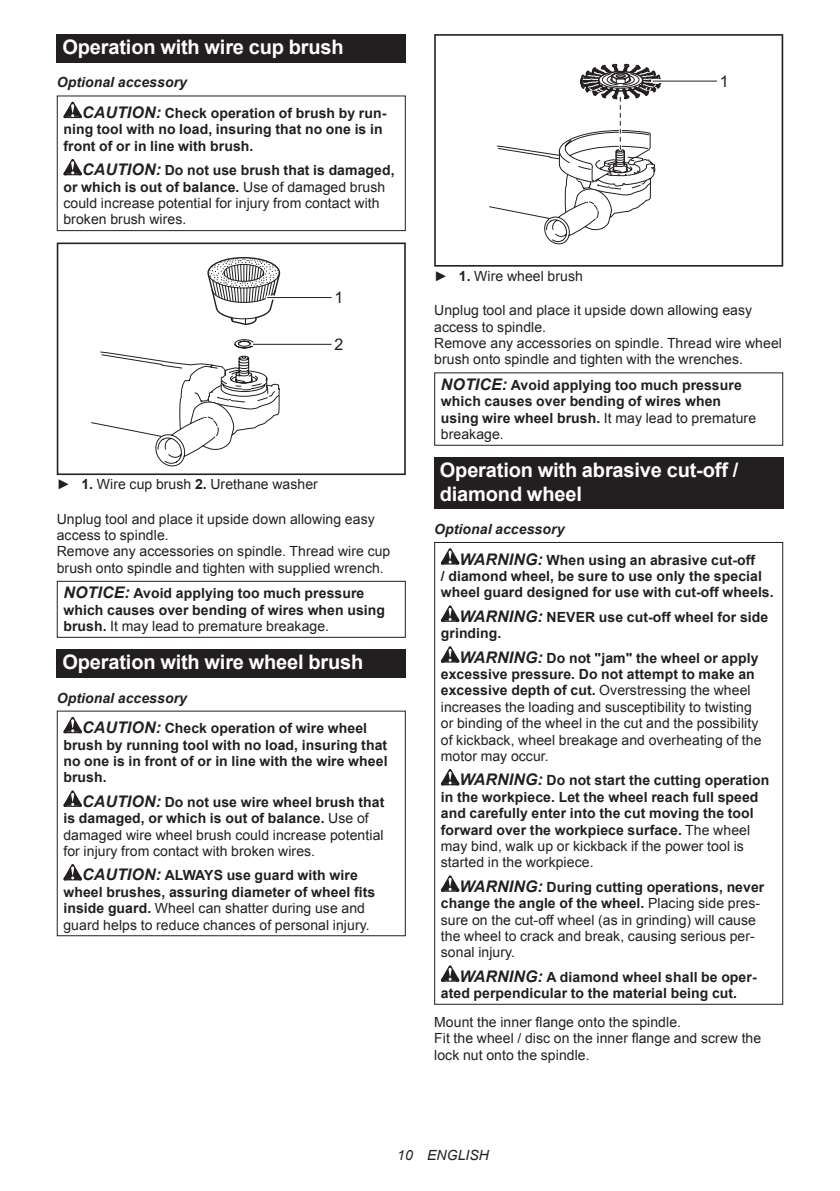
<style>
.page{position:relative;width:840px;height:1191px;background:#fff}
.page>*{position:absolute;margin:0;border:0;box-sizing:border-box;transform-origin:0 0}
.t1{font:700 20px/23.4px "Arial";letter-spacing:-.01em;color:#fff}
.t2{font:16px "Arial";color:#231f20}
.t3{font:14px/16.4px "Arial";letter-spacing:.005em;color:#231f20}
.t4{font:700 14px/16.4px "Arial";letter-spacing:.005em;color:#231f20}
.t5{font:italic 14px "Arial";letter-spacing:.005em;color:#231f20}
.s1{font-style:italic}
.s2{font-style:italic;font-size:16px}
.s3{font-weight:700;font-style:italic;font-size:16px}
.s4{font-weight:700}
.s5{font-weight:400}
</style>
<div class="page">
<div style="left:57px;top:34px;width:348px;height:29px;background:#231f20"></div>
<svg style="left:63px;top:102px;width:19px;height:16px"></svg>
<svg style="left:63px;top:159px;width:19px;height:16px"></svg>
<div style="left:57px;top:95px;width:348px;height:136px;border:1px solid #231f20"></div>
<svg style="left:57px;top:242px;width:348px;height:233px"></svg>
<div style="left:57px;top:581px;width:348px;height:57px;border:1px solid #231f20"></div>
<div style="left:57px;top:649px;width:348px;height:28px;background:#231f20"></div>
<svg style="left:63px;top:717px;width:19px;height:16px"></svg>
<svg style="left:63px;top:790px;width:19px;height:17px"></svg>
<svg style="left:63px;top:864px;width:19px;height:16px"></svg>
<div style="left:57px;top:710px;width:348px;height:226px;border:1px solid #231f20"></div>
<svg style="left:434px;top:34px;width:348px;height:233px"></svg>
<div style="left:434px;top:372px;width:348px;height:74px;border:1px solid #231f20"></div>
<div style="left:434px;top:457px;width:348px;height:52px;background:#231f20"></div>
<svg style="left:440px;top:548px;width:19px;height:16px"></svg>
<svg style="left:440px;top:605px;width:19px;height:17px"></svg>
<svg style="left:440px;top:646px;width:19px;height:16px"></svg>
<svg style="left:440px;top:769px;width:19px;height:16px"></svg>
<svg style="left:440px;top:875px;width:19px;height:16px"></svg>
<svg style="left:440px;top:965px;width:19px;height:16px"></svg>
<div style="left:434px;top:542px;width:348px;height:462px;border:1px solid #231f20"></div>
<h1 class="t1" style="left:62px;top:36px;width:282px">Operation with wire cup brush</h1>
<p class="t4" style="left:82px;top:68px;width:305px;line-height:30.6px;text-indent:-25px"><span class="s1">Optional accessory<br></span><span class="s2">CAUTION:</span> Check operation of brush by run-</p>
<p class="t4" style="left:63px;top:122px;width:320px">ning tool with no load, insuring that no one is in front of or in line with brush.</p>
<p class="t3" style="left:63px;top:162px;width:332px;text-indent:19px"><span class="s3">CAUTION:</span> <span class="s4">Do not use brush that is damaged, or which is out of balance.</span> Use of damaged brush could increase potential for injury from contact with broken brush wires.</p>
<p class="t2" style="left:334px;top:287px;width:10px">1</p>
<p class="t2" style="left:334px;top:334px;width:10px">2</p>
<p class="t3" style="left:57px;top:476px;width:262px">► <span class="s4">1.</span> Wire cup brush <span class="s4">2.</span> Urethane washer</p>
<p class="t3" style="left:57px;top:510px;width:335px">Unplug tool and place it upside down allowing easy access to spindle.<br>Remove any accessories on spindle. Thread wire cup brush onto spindle and tighten with supplied wrench.</p>
<p class="t4" style="left:63px;top:585px;width:323px"><span class="s2">NOTICE:</span> Avoid applying too much pressure which causes over bending of wires when using brush. <span class="s5">It may lead to premature breakage.</span></p>
<h1 class="t1" style="left:62px;top:651px;width:302px">Operation with wire wheel brush</h1>
<p class="t4" style="left:82px;top:683px;width:286px;line-height:30.6px;text-indent:-25px"><span class="s1">Optional accessory<br></span><span class="s2">CAUTION:</span> Check operation of wire wheel</p>
<p class="t4" style="left:63px;top:737px;width:325px;text-align:justify">brush by running tool with no load, insuring that no one is in front of or in line with the wire wheel brush.</p>
<p class="t3" style="left:63px;top:794px;width:322px;text-indent:19px"><span class="s3">CAUTION:</span> <span class="s4">Do not use wire wheel brush that is damaged, or which is out of balance.</span> Use of damaged wire wheel brush could increase potential for injury from contact with broken wires.</p>
<p class="t4" style="left:63px;top:867px;width:313px;text-indent:19px"><span class="s2">CAUTION:</span> ALWAYS use guard with wire wheel brushes, assuring diameter of wheel fits inside guard. <span class="s5">Wheel can shatter during use and guard helps to reduce chances of personal injury.</span></p>
<p class="t2" style="left:719px;top:71px;width:10px">1</p>
<p class="t3" style="left:434px;top:268px;width:150px">► <span class="s4">1.</span> Wire wheel brush</p>
<p class="t3" style="left:434px;top:302px;width:349px">Unplug tool and place it upside down allowing easy access to spindle.<br>Remove any accessories on spindle. Thread wire wheel brush onto spindle and tighten with the wrenches.</p>
<p class="t4" style="left:440px;top:377px;width:316px"><span class="s2">NOTICE:</span> Avoid applying too much pressure which causes over bending of wires when using wire wheel brush. <span class="s5">It may lead to premature breakage.</span></p>
<h1 class="t1" style="left:439px;top:459px;width:300px">Operation with abrasive cut-off / diamond wheel</h1>
<p class="t4" style="left:459px;top:514px;width:297px;line-height:30.6px;text-indent:-25px"><span class="s1">Optional accessory<br></span><span class="s2">WARNING:</span> When using an abrasive cut-off</p>
<p class="t4" style="left:440px;top:568px;width:334px">/ diamond wheel, be sure to use only the special wheel guard designed for use with cut-off wheels.</p>
<p class="t4" style="left:440px;top:609px;width:329px;text-indent:19px"><span class="s2">WARNING:</span> NEVER use cut-off wheel for side grinding.</p>
<p class="t3" style="left:440px;top:649px;width:322px;text-indent:19px"><span class="s3">WARNING:</span> <span class="s4">Do not "jam" the wheel or apply excessive pressure. Do not attempt to make an excessive depth of cut.</span> Overstressing the wheel increases the loading and susceptibility to twisting or binding of the wheel in the cut and the possibility of kickback, wheel breakage and overheating of the motor may occur.</p>
<p class="t4" style="left:440px;top:772px;width:329px;text-indent:19px"><span class="s2">WARNING:</span> Do not start the cutting operation in the workpiece. Let the wheel reach full speed and carefully enter into the cut moving the tool forward over the workpiece surface. <span class="s5">The wheel may bind, walk up or kickback if the power tool is started in the workpiece.</span></p>
<p class="t3" style="left:440px;top:878px;width:325px;text-indent:19px"><span class="s3">WARNING:</span> <span class="s4">During cutting operations, never change the angle of the wheel.</span> Placing side pres&shy;sure on the cut-off wheel (as in grinding) will cause the wheel to crack and break, causing serious per&shy;sonal injury.</p>
<p class="t4" style="left:440px;top:969px;width:317px;text-indent:19px"><span class="s2">WARNING:</span> A diamond wheel shall be oper&shy;ated perpendicular to the material being cut.</p>
<p class="t3" style="left:434px;top:1013px;width:328px">Mount the inner flange onto the spindle.<br>Fit the wheel / disc on the inner flange and screw the lock nut onto the spindle.</p>
<p class="t5" style="left:397px;top:1146px;width:93px">10 ENGLISH</p>
</div>
